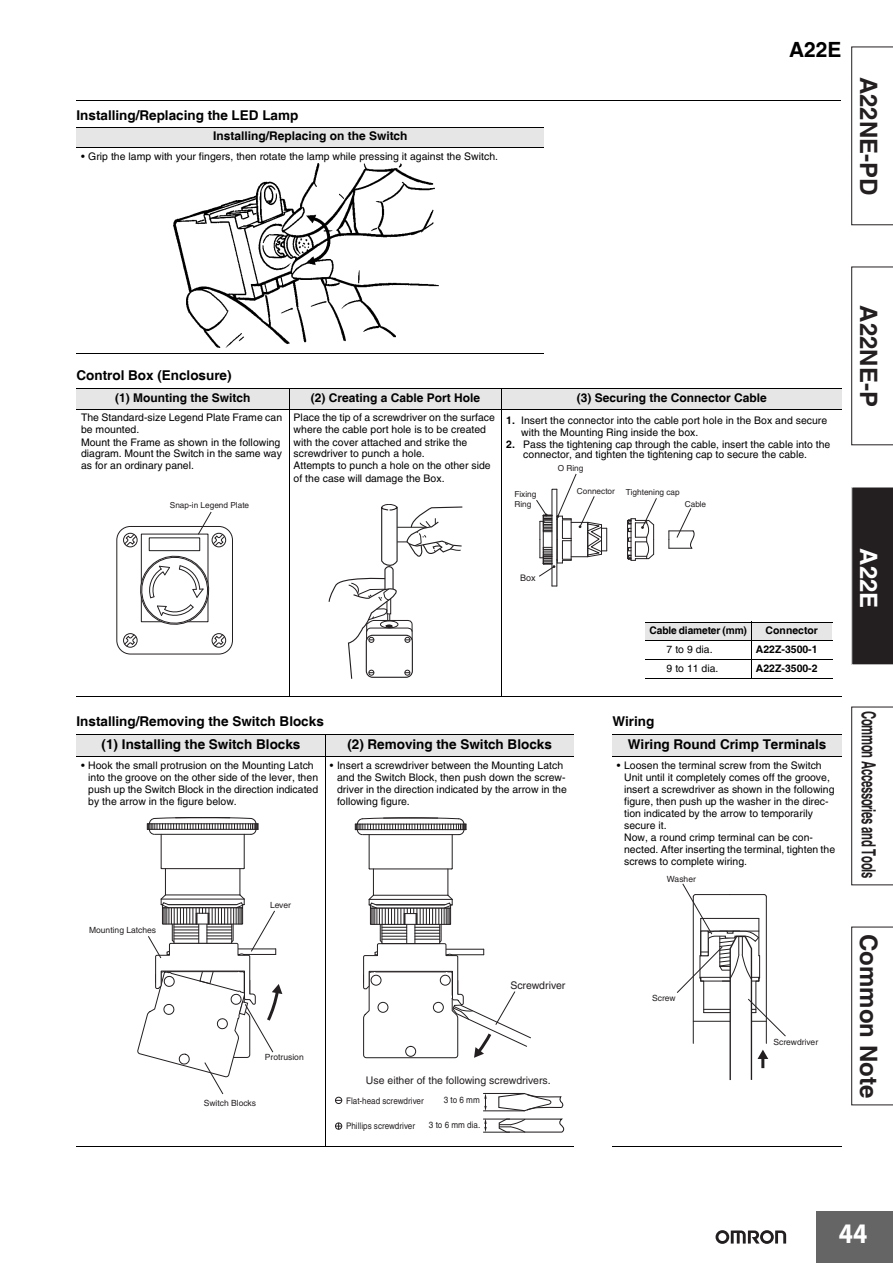
<style>
.page{position:relative;width:893px;height:1263px;background:#fff}
.page>*{position:absolute;margin:0;border:0;box-sizing:border-box;transform-origin:0 0}
.t1{font:700 28.5px "Myriad Pro";color:#fff;scale:.9 1}
.t2{font:700 24px "Helvetica";color:#231f20}
.t3{font:700 24px "Helvetica";color:#fff}
.t4{font:700 21px "Helvetica";color:#000}
.t5{font:700 19.5px "Helvetica";letter-spacing:-.025em;color:#231f20;scale:.58 1}
.t6{font:700 13.5px "Helvetica";color:#000}
.t7{font:700 12px "Helvetica";color:#000}
.t8{font:10.5px/12px "Helvetica";letter-spacing:.005em;color:#000}
.t9{font:10.5px/12px "Helvetica";letter-spacing:.005em;color:#000;scale:.96 1}
.t10{font:700 10.5px "Helvetica";letter-spacing:-.005em;color:#000}
.t11{font:10.5px "Helvetica";color:#231f20}
.t12{font:9px "Helvetica";color:#231f20;scale:.9 1}
.t13{font:9px "Helvetica";color:#231f20}
.t14{font:8.55px "Helvetica";color:#231f20}
.t15{font:8.25px/9.9px "Helvetica";color:#231f20}
.s1{font-weight:700}
</style>
<div class="page">
<div style="left:816px;top:1212px;width:77px;height:51px;background:#656565"></div>
<svg style="left:715px;top:1230px;width:71px;height:14px"></svg>
<hr style="left:76px;top:100px;width:765px;height:1px;background:#000">
<svg style="left:851px;top:267px;width:42px;height:178px"></svg>
<svg style="left:851px;top:47px;width:42px;height:178px"></svg>
<div style="left:851px;top:487px;width:42px;height:178px;background:#231f20"></div>
<svg style="left:851px;top:707px;width:42px;height:178px"></svg>
<svg style="left:851px;top:927px;width:42px;height:178px"></svg>
<div style="left:76px;top:127px;width:468px;height:20px;background:#e6e6e6"></div>
<div style="left:76px;top:389px;width:213px;height:20px;background:#e6e6e6"></div>
<div style="left:289px;top:389px;width:213px;height:20px;background:#e6e6e6"></div>
<div style="left:502px;top:389px;width:340px;height:20px;background:#e6e6e6"></div>
<div style="left:76px;top:735px;width:249px;height:21px;background:#e6e6e6"></div>
<div style="left:325px;top:735px;width:249px;height:21px;background:#e6e6e6"></div>
<div style="left:612px;top:735px;width:230px;height:21px;background:#e6e6e6"></div>
<hr style="left:76px;top:127px;width:468px;height:1px;background:#000">
<hr style="left:76px;top:147px;width:468px;height:1px;background:#000">
<hr style="left:76px;top:353px;width:468px;height:1px;background:#000">
<hr style="left:289px;top:389px;width:1px;height:308px;background:#000">
<hr style="left:501px;top:389px;width:1px;height:308px;background:#000">
<hr style="left:76px;top:389px;width:766px;height:1px;background:#000">
<hr style="left:76px;top:409px;width:766px;height:1px;background:#000">
<hr style="left:76px;top:696px;width:766px;height:1px;background:#000">
<hr style="left:325px;top:734px;width:1px;height:413px;background:#000">
<hr style="left:76px;top:734px;width:498px;height:1px;background:#000">
<hr style="left:612px;top:734px;width:230px;height:1px;background:#000">
<hr style="left:76px;top:756px;width:498px;height:1px;background:#000">
<hr style="left:612px;top:756px;width:230px;height:1px;background:#000">
<hr style="left:76px;top:1146px;width:498px;height:1px;background:#000">
<hr style="left:612px;top:1146px;width:230px;height:1px;background:#000">
<img style="left:173px;top:163px;width:266px;height:185px">
<div style="left:212px;top:533px;width:14px;height:14px;border:1px solid #231f20;border-radius:50%"></div>
<div style="left:116px;top:526px;width:117px;height:128px;border:1px solid #231f20;border-radius:14px"></div>
<div style="left:212px;top:633px;width:14px;height:15px;border:1px solid #231f20;border-radius:50%"></div>
<div style="left:123px;top:533px;width:14px;height:14px;border:1px solid #231f20;border-radius:50%"></div>
<div style="left:123px;top:633px;width:14px;height:15px;border:1px solid #231f20;border-radius:50%"></div>
<svg style="left:124px;top:511px;width:101px;height:136px"></svg>
<svg style="left:328px;top:504px;width:134px;height:175px"></svg>
<div style="left:645px;top:622px;width:106px;height:19px;background:#e6e6e6"></div>
<div style="left:751px;top:622px;width:81px;height:19px;background:#e6e6e6"></div>
<hr style="left:751px;top:622px;width:1px;height:57px;background:#000">
<hr style="left:645px;top:622px;width:187px;height:1px;background:#000">
<hr style="left:645px;top:640px;width:187px;height:1px;background:#000">
<hr style="left:645px;top:659px;width:187px;height:1px;background:#000">
<hr style="left:645px;top:678px;width:187px;height:1px;background:#000">
<svg style="left:536px;top:473px;width:71px;height:114px"></svg>
<svg style="left:627px;top:498px;width:30px;height:63px"></svg>
<svg style="left:668px;top:508px;width:27px;height:41px"></svg>
<hr style="left:244px;top:834px;width:1px;height:34px;background:#231f20">
<hr style="left:161px;top:834px;width:1px;height:34px;background:#231f20">
<svg style="left:147px;top:817px;width:112px;height:18px"></svg>
<svg style="left:137px;top:867px;width:145px;height:228px"></svg>
<hr style="left:452px;top:835px;width:1px;height:33px;background:#231f20">
<hr style="left:369px;top:835px;width:1px;height:33px;background:#231f20">
<svg style="left:355px;top:817px;width:112px;height:18px"></svg>
<svg style="left:363px;top:868px;width:168px;height:190px"></svg>
<svg style="left:498px;top:1094px;width:66px;height:17px"></svg>
<hr style="left:483px;top:1111px;width:42px;height:1px;background:#231f20">
<hr style="left:483px;top:1093px;width:42px;height:1px;background:#231f20">
<div style="left:335px;top:1097px;width:7px;height:7px;border:1px solid #231f20;border-radius:50%"></div>
<div style="left:335px;top:1123px;width:7px;height:7px;border:1px solid #231f20;border-radius:50%"></div>
<svg style="left:335px;top:1123px;width:7px;height:6px"></svg>
<svg style="left:484px;top:1094px;width:3px;height:17px"></svg>
<svg style="left:483px;top:1118px;width:81px;height:15px"></svg>
<svg style="left:677px;top:883px;width:109px;height:198px"></svg>
<p class="t6" style="left:76px;top:107px;width:223px">Installing/Replacing the LED Lamp</p>
<p class="t7" style="left:213px;top:129px;width:196px">Installing/Replacing on the Switch</p>
<p class="t8" style="left:81px;top:151px;width:418px">• Grip the lamp with your fingers, then rotate the lamp while pressing it against the Switch.</p>
<h3 class="t4" style="left:789px;top:37px;width:54px">A22E</h3>
<h2 class="t2" style="left:877px;top:77px;width:120px;rotate:90deg">A22NE-PD</h2>
<p class="t6" style="left:76px;top:367px;width:157px">Control Box (Enclosure)</p>
<p class="t7" style="left:115px;top:391px;width:137px">(1) Mounting the Switch</p>
<p class="t7" style="left:311px;top:391px;width:171px">(2) Creating a Cable Port Hole</p>
<p class="t7" style="left:577px;top:391px;width:191px">(3) Securing the Connector Cable</p>
<p class="t8" style="left:81px;top:413px;width:203px">The Standard-size Legend Plate Frame can be mounted.<br>Mount the Frame as shown in the following diagram. Mount the Switch in the same way as for an ordinary panel.</p>
<p class="t8" style="left:294px;top:413px;width:203px">Place the tip of a screwdriver on the surface where the cable port hole is to be created with the cover attached and strike the screwdriver to punch a hole.<br>Attempts to punch a hole on the other side of the case will damage the Box.</p>
<p class="t8" style="left:521px;top:415px;width:308px;text-indent:-15px"><span class="s1">1.</span> Insert the connector into the cable port hole in the Box and secure with the Mounting Ring inside the box.</p>
<p class="t8" style="left:523px;top:440px;width:309px;line-height:10.5px;text-indent:-17px"><span class="s1">2.</span> Pass the tightening cap through the cable, insert the cable into the connector, and tighten the tightening cap to secure the cable.</p>
<p class="t15" style="left:558px;top:464px;width:27px">O Ring</p>
<p class="t15" style="left:170px;top:501px;width:81px">Snap-in Legend Plate</p>
<p class="t15" style="left:514px;top:490px;width:24px">Fixing<br>Ring</p>
<p class="t13" style="left:520px;top:574px;width:17px">Box</p>
<p class="t15" style="left:577px;top:487px;width:40px">Connector</p>
<p class="t15" style="left:626px;top:488px;width:56px">Tightening cap</p>
<p class="t15" style="left:685px;top:500px;width:23px">Cable</p>
<p class="t10" style="left:649px;top:625px;width:99px">Cable diameter (mm)</p>
<p class="t10" style="left:765px;top:625px;width:54px">Connector</p>
<p class="t8" style="left:666px;top:644px;width:48px">7 to 9 dia.</p>
<p class="t10" style="left:756px;top:643px;width:63px">A22Z-3500-1</p>
<p class="t8" style="left:666px;top:663px;width:53px">9 to 11 dia.</p>
<p class="t10" style="left:756px;top:662px;width:63px">A22Z-3500-2</p>
<p class="t6" style="left:76px;top:713px;width:249px">Installing/Removing the Switch Blocks</p>
<p class="t6" style="left:612px;top:713px;width:43px">Wiring</p>
<p class="t6" style="left:102px;top:736px;width:200px">(1) Installing the Switch Blocks</p>
<p class="t6" style="left:347px;top:736px;width:206px">(2) Removing the Switch Blocks</p>
<p class="t6" style="left:628px;top:736px;width:200px">Wiring Round Crimp Terminals</p>
<p class="t8" style="left:88px;top:760px;width:232px;text-indent:-7px">• Hook the small protrusion on the Mounting Latch into the groove on the other side of the lever, then push up the Switch Block in the direction indicated by the arrow in the figure below.</p>
<p class="t9" style="left:337px;top:760px;width:241px;text-indent:-7px">• Insert a screwdriver between the Mounting Latch and the Switch Block, then push down the screw&shy;driver in the direction indicated by the arrow in the following figure.</p>
<p class="t8" style="left:624px;top:760px;width:213px;text-indent:-7px">• Loosen the terminal screw from the Switch Unit until it completely comes off the groove, insert a screwdriver as shown in the following figure, then push up the washer in the direc&shy;tion indicated by the arrow to temporarily secure it.<br>Now, a round crimp terminal can be con&shy;nected. After inserting the terminal, tighten the screws to complete wiring.</p>
<p class="t14" style="left:89px;top:927px;width:69px">Mounting Latches</p>
<p class="t14" style="left:270px;top:902px;width:22px">Lever</p>
<p class="t14" style="left:265px;top:1054px;width:40px">Protrusion</p>
<p class="t14" style="left:204px;top:1100px;width:54px">Switch Blocks</p>
<p class="t11" style="left:510px;top:981px;width:57px">Screwdriver</p>
<p class="t11" style="left:366px;top:1076px;width:186px">Use either of the following screwdrivers.</p>
<p class="t12" style="left:346px;top:1097px;width:88px">Flat-head screwdriver</p>
<p class="t12" style="left:444px;top:1097px;width:42px">3 to 6 mm</p>
<p class="t12" style="left:346px;top:1122px;width:78px">Phillips screwdriver</p>
<p class="t12" style="left:429px;top:1121px;width:59px">3 to 6 mm dia.</p>
<p class="t14" style="left:667px;top:875px;width:30px">Washer</p>
<p class="t14" style="left:652px;top:995px;width:25px">Screw</p>
<p class="t14" style="left:773px;top:1039px;width:46px">Screwdriver</p>
<h2 class="t2" style="left:877px;top:305px;width:103px;rotate:90deg">A22NE-P</h2>
<h2 class="t3" style="left:877px;top:548px;width:62px;rotate:90deg">A22E</h2>
<h3 class="t5" style="left:876px;top:711px;width:291px;rotate:90deg">Common Accessories and Tools</h3>
<h2 class="t2" style="left:877px;top:934px;width:165px;rotate:90deg">Common Note</h2>
<h1 class="t1" style="left:839px;top:1215px;width:33px">44</h1>
</div>
